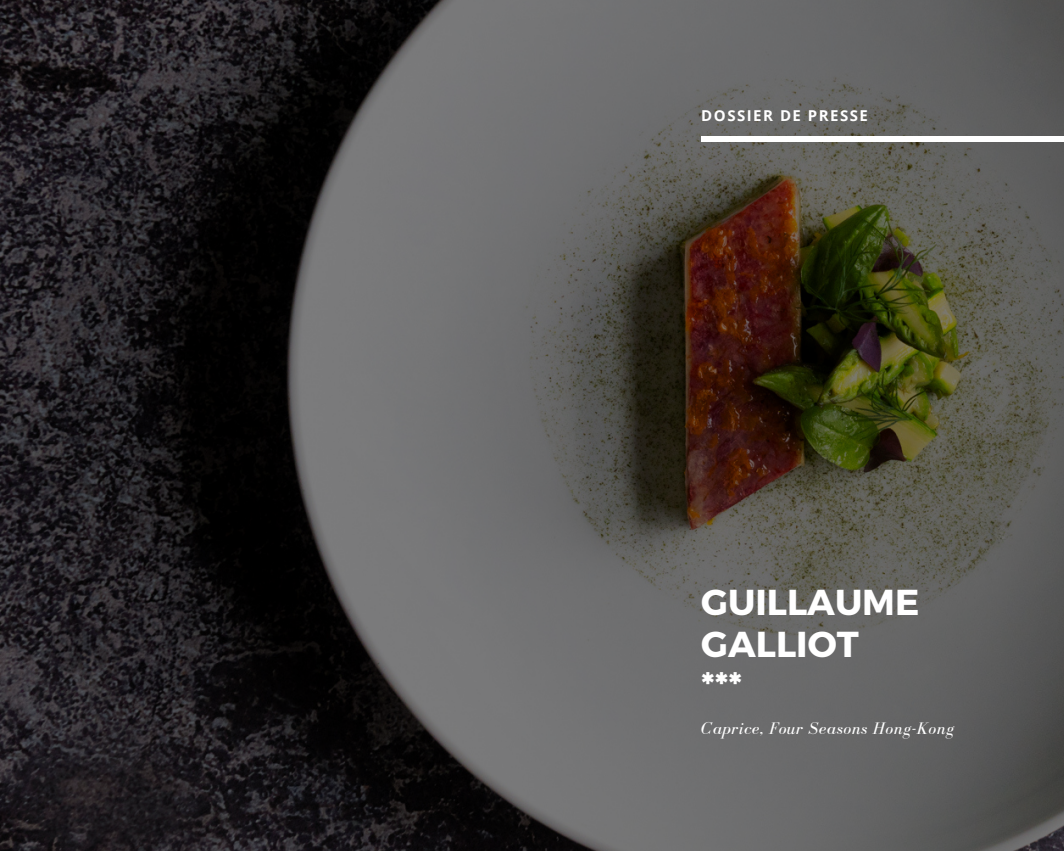
<style>
.page{position:relative;width:1064px;height:851px;background:#fff}
.page>*{position:absolute;margin:0;border:0;box-sizing:border-box;transform-origin:0 0}
.t1{font:700 36px "Montserrat";color:#fff}
.t2{font:italic 17.25px "Bodoni FLF";letter-spacing:.03em;color:#fff}
.t3{font:700 15px "Open Sans";letter-spacing:.1em;color:#fff}
</style>
<div class="page">
<img style="left:0;top:0;width:1063px;height:850px">
<div style="left:701px;top:136px;width:362px;height:6px;background:#fff"></div>
<p class="t3" style="left:701px;top:105px;width:168px">DOSSIER DE PRESSE</p>
<p class="t1" style="left:701px;top:579px;width:219px">GUILLAUME</p>
<p class="t1" style="left:701px;top:620px;width:159px">GALLIOT</p>
<p class="t1" style="left:701px;top:662px;width:42px">***</p>
<p class="t2" style="left:701px;top:719px;width:254px">Caprice, Four Seasons Hong-Kong</p>
</div>
